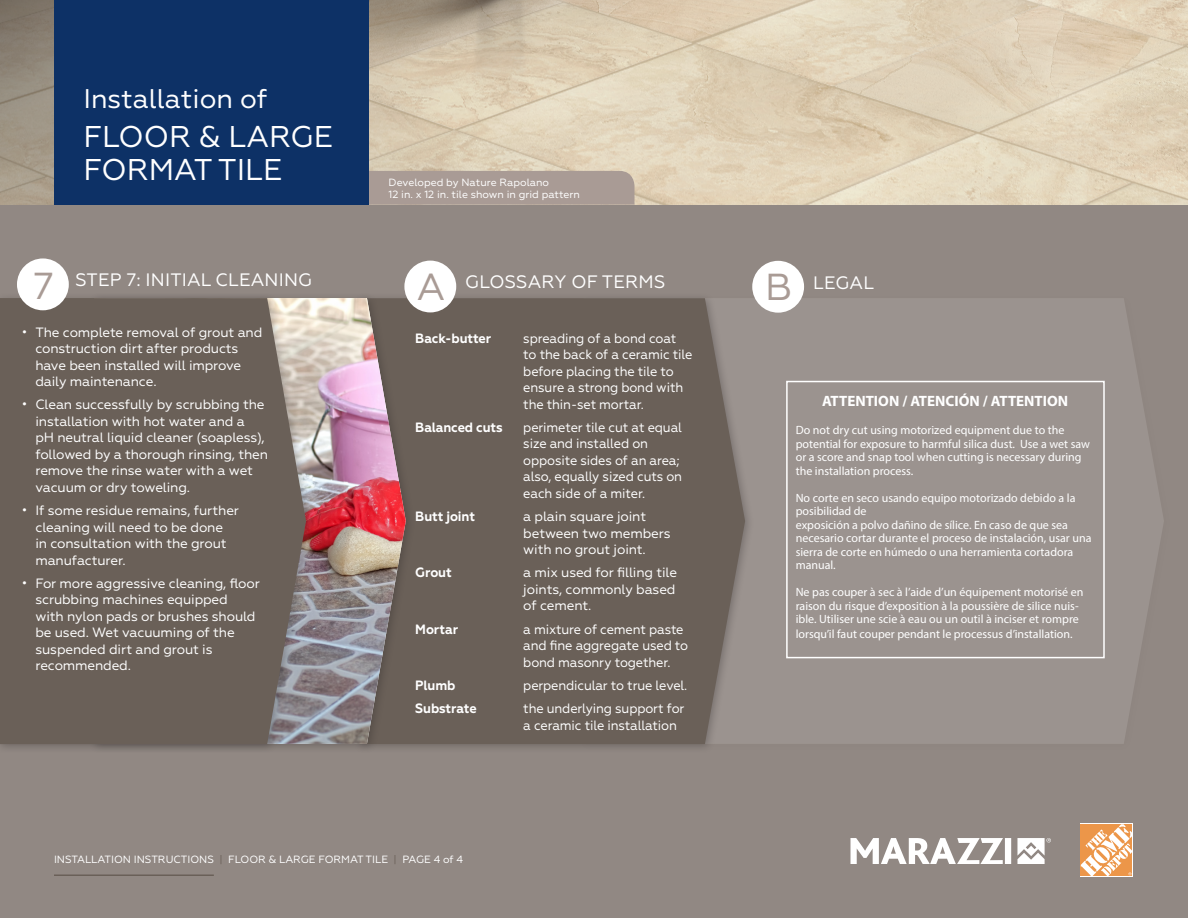
<style>
.page{position:relative;width:1188px;height:918px;background:#fff}
.page>*{position:absolute;margin:0;border:0;box-sizing:border-box;transform-origin:0 0}
.t1{font:37.5px "Geometria";color:#a99b95}
.t2{font:30px/33px "Geometria";color:#fff}
.t3{font:27px "Geometria";color:#fff}
.t4{font:18px "Geometria";letter-spacing:.01em;color:#fff}
.info_in_table{font:700 15px "Myriad Pro";color:#fff}
.Paragraph_Style_1{font:13.5px/16.5px "Geometria";letter-spacing:-.01em;color:#fff}
.Paragraph_Style_1-2{font:13.5px/16.5px "Geometria";letter-spacing:-.01em;color:#fff;scale:.95 1}
.Paragraph_Style_1-3{font:700 13.5px "Geometria";letter-spacing:-.01em;color:#fff;scale:.95 1}
.info_in_table-2{font:12px/13.5px "Myriad Pro";color:#fff}
.Table_Headers{font:10.5px/12.6px "Geometria";color:#fff}
.s1{color:#6a6058}
</style>
<div class="page">
<div style="left:0;top:202px;width:1188px;height:716px;background:#918883"></div>
<img style="left:0;top:0;width:1188px;height:205px">
<div style="left:369px;top:171px;width:265px;height:34px;background:#a99b95"></div>
<div style="left:54px;top:0;width:315px;height:205px;background:#0d3166"></div>
<svg style="left:851px;top:838px;width:160px;height:26px"></svg>
<svg style="left:1017px;top:838px;width:34px;height:26px"></svg>
<hr style="left:54px;top:874px;width:160px;height:2px;background:#6a6058">
<svg style="left:1080px;top:824px;width:53px;height:53px;background:#f3be8f"></svg>
<div style="left:755px;top:298px;width:408px;height:445px;background:#9b938f"></div>
<div style="left:752px;top:261px;width:52px;height:52px;background:#fff;border-radius:50%"></div>
<div style="left:786px;top:381px;width:319px;height:277px;border:2px solid #fff"></div>
<div style="left:353px;top:292px;width:402px;height:462px;background:#231f20;opacity:.3"></div>
<svg style="left:415px;top:298px;width:330px;height:446px;background:#6d635b"></svg>
<div style="left:404px;top:261px;width:52px;height:51px;background:#fff;border-radius:50%"></div>
<div style="left:88px;top:292px;width:327px;height:462px;background:#231f20;opacity:.3"></div>
<img style="left:316px;top:298px;width:90px;height:446px">
<div style="left:0;top:292px;width:316px;height:463px;background:#231f20;opacity:.3"></div>
<svg style="left:0;top:298px;width:306px;height:446px;background:#716760"></svg>
<div style="left:17px;top:258px;width:52px;height:52px;background:#fff;border-radius:50%"></div>
<h3 class="t3" style="left:83px;top:83px;width:186px">Installation of</h3>
<h2 class="t2" style="left:83px;top:120px;width:251px">FLOOR &amp; LARGE<br>FORMAT TILE</h2>
<p class="t1" style="left:33px;top:264px;width:22px">7</p>
<p class="Paragraph_Style_1" style="left:35px;top:324px;width:228px;text-indent:-13px">• The complete removal of grout and construction dirt after products have been installed will improve daily maintenance.</p>
<p class="Paragraph_Style_1" style="left:35px;top:397px;width:234px;text-indent:-13px">• Clean successfully by scrubbing the installation with hot water and a<br>pH neutral liquid cleaner (soapless), followed by a thorough rinsing, then remove the rinse water with a wet vacuum or dry toweling.</p>
<p class="Paragraph_Style_1" style="left:35px;top:502px;width:205px;text-indent:-13px">• If some residue remains, further cleaning will need to be done<br>in consultation with the grout manufacturer.</p>
<p class="Paragraph_Style_1" style="left:35px;top:575px;width:226px;text-indent:-13px">• For more aggressive cleaning, floor scrubbing machines equipped<br>with nylon pads or brushes should be used. Wet vacuuming of the suspended dirt and grout is recommended.</p>
<p class="t4" style="left:75px;top:270px;width:238px">STEP 7: INITIAL CLEANING</p>
<p class="Table_Headers" style="left:388px;top:176px;width:193px">Developed by Nature Rapolano<br>12 in. x 12 in. tile shown in grid pattern</p>
<p class="t1" style="left:417px;top:265px;width:30px">A</p>
<p class="t4" style="left:465px;top:272px;width:202px">GLOSSARY OF TERMS</p>
<p class="Paragraph_Style_1-3" style="left:415px;top:330px;width:81px">Back-butter</p>
<p class="Paragraph_Style_1-2" style="left:523px;top:330px;width:180px">spreading of a bond coat to the back of a ceramic tile before placing the tile to ensure a strong bond with the thin-set mortar.</p>
<p class="Paragraph_Style_1-3" style="left:415px;top:419px;width:93px">Balanced cuts</p>
<p class="Paragraph_Style_1-2" style="left:523px;top:419px;width:169px">perimeter tile cut at equal size and installed on opposite sides of an area; also, equally sized cuts on each side of a miter.</p>
<p class="Paragraph_Style_1-3" style="left:415px;top:508px;width:64px">Butt joint</p>
<p class="Paragraph_Style_1" style="left:523px;top:508px;width:149px">a plain square joint between two members with no grout joint.</p>
<p class="Paragraph_Style_1-3" style="left:415px;top:565px;width:40px">Grout</p>
<p class="Paragraph_Style_1" style="left:523px;top:564px;width:155px;text-align:justify">a mix used for filling tile joints, commonly based of cement.</p>
<p class="Paragraph_Style_1-3" style="left:415px;top:621px;width:47px">Mortar</p>
<p class="Paragraph_Style_1-2" style="left:523px;top:621px;width:175px">a mixture of cement paste and fine aggregate used to bond masonry together.</p>
<p class="Paragraph_Style_1-3" style="left:415px;top:677px;width:44px">Plumb</p>
<p class="Paragraph_Style_1-2" style="left:523px;top:677px;width:174px">perpendicular to true level.</p>
<p class="Paragraph_Style_1-3" style="left:415px;top:700px;width:66px">Substrate</p>
<p class="Paragraph_Style_1-2" style="left:523px;top:700px;width:171px">the underlying support for a ceramic tile installation</p>
<p class="Table_Headers" style="left:54px;top:853px;width:411px">INSTALLATION INSTRUCTIONS <span class="s1">|</span> FLOOR &amp; LARGE FORMAT TILE <span class="s1">|</span> PAGE 4 of 4</p>
<p class="t1" style="left:765px;top:265px;width:29px">B</p>
<p class="t4" style="left:813px;top:272px;width:63px">LEGAL</p>
<p class="info_in_table" style="left:822px;top:391px;width:248px">ATTENTION / ATENCIÓN / ATTENTION</p>
<p class="info_in_table-2" style="left:796px;top:423px;width:296px">Do not dry cut using motorized equipment due to the potential for exposure to harmful silica dust. Use a wet saw or a score and snap tool when cutting is necessary during the installation process.</p>
<p class="info_in_table-2" style="left:796px;top:491px;width:281px">No corte en seco usando equipo motorizado debido a la posibilidad de</p>
<p class="info_in_table-2" style="left:796px;top:518px;width:297px">exposición a polvo dañino de sílice. En caso de que sea necesario cortar durante el proceso de instalación, usar una sierra de corte en húmedo o una herramienta cortadora manual.</p>
<p class="info_in_table-2" style="left:796px;top:585px;width:289px">Ne pas couper à sec à l’aide d’un équipement motorisé en raison du risque d’exposition à la poussière de silice nuis&shy;ible. Utiliser une scie à eau ou un outil à inciser et rompre lorsqu’il faut couper pendant le processus d’installation.</p>
</div>
